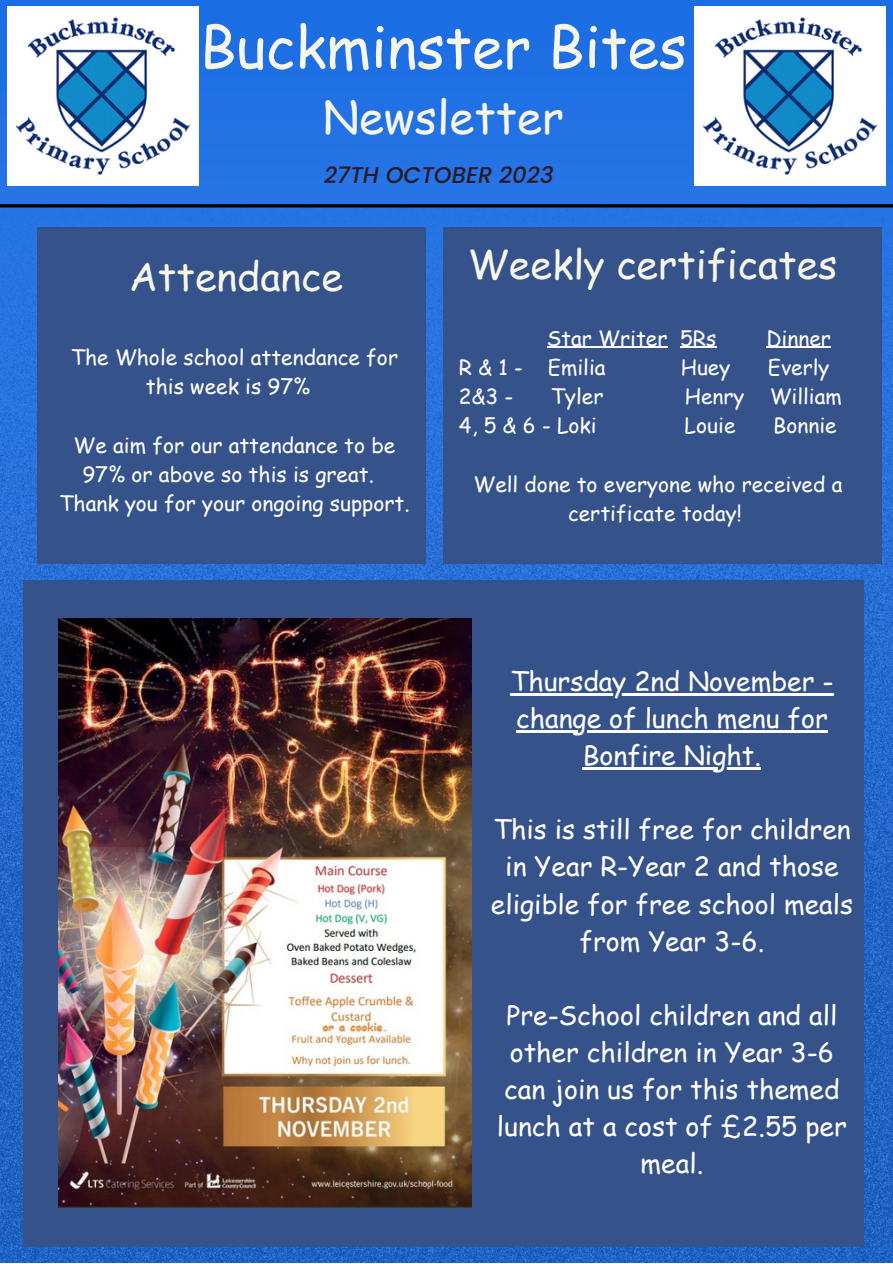
<style>
.page{position:relative;width:893px;height:1264px;background:#fff}
.page>*{position:absolute;margin:0;border:0;box-sizing:border-box;transform-origin:0 0}
.t1{font:57.3px "Comic Sans MS";color:#f6f6e9}
.t2{font:45.3px "Comic Sans MS";color:#f6f6e9}
.t3{font:39.3px "Comic Sans MS";color:#f6f6e9}
.t4{font:26.55px/37px "Comic Sans MS";color:#fff;text-align:center}
.t5{font:italic 500 22.8px "Poppins";color:#291b25}
.t6{font:21px/29.2px "Comic Sans MS";color:#fff;text-align:center}
</style>
<div class="page">
<img style="left:0;top:0;width:892px;height:1262px">
<div style="left:37px;top:227px;width:388px;height:337px;background:#36528b"></div>
<img style="left:7px;top:6px;width:191px;height:179px">
<hr style="left:0;top:204px;width:892px;height:3px;background:#000">
<img style="left:694px;top:6px;width:191px;height:179px">
<div style="left:443px;top:227px;width:439px;height:337px;background:#36528b"></div>
<div style="left:23px;top:580px;width:840px;height:666px;background:#36528b"></div>
<img style="left:59px;top:618px;width:412px;height:589px">
<hr style="left:546px;top:347px;width:121px;height:1px;background:#fff">
<hr style="left:680px;top:347px;width:36px;height:1px;background:#fff">
<hr style="left:766px;top:347px;width:65px;height:1px;background:#fff">
<hr style="left:510px;top:693px;width:323px;height:2px;background:#fff">
<hr style="left:516px;top:730px;width:311px;height:2px;background:#fff">
<hr style="left:583px;top:767px;width:178px;height:2px;background:#fff">
<p class="t1" style="left:200px;top:5px;width:488px">Buckminster Bites</p>
<p class="t2" style="left:323px;top:84px;width:242px">Newsletter</p>
<p class="t5" style="left:324px;top:159px;width:231px">27TH OCTOBER 2023</p>
<p class="t3" style="left:129px;top:248px;width:215px">Attendance</p>
<p class="t6" style="left:71px;top:342px;width:328px">The Whole school attendance for this week is 97%</p>
<p class="t6" style="left:59px;top:429px;width:352px">We aim for our attendance to be<br>97% or above so this is great.<br>Thank you for your ongoing support.</p>
<p class="t3" style="left:468px;top:236px;width:371px">Weekly certificates</p>
<p class="t6" style="left:546px;top:322px;width:171px">Star Writer 5Rs</p>
<p class="t6" style="left:766px;top:322px;width:66px">Dinner</p>
<p class="t6" style="left:459px;top:352px;width:148px">R &amp; 1 - Emilia</p>
<p class="t6" style="left:680px;top:352px;width:51px">Huey</p>
<p class="t6" style="left:767px;top:352px;width:63px">Everly</p>
<p class="t6" style="left:459px;top:381px;width:56px">2&amp;3 -</p>
<p class="t6" style="left:551px;top:381px;width:54px">Tyler</p>
<p class="t6" style="left:685px;top:381px;width:158px">Henry William</p>
<p class="t6" style="left:459px;top:410px;width:139px">4,5&amp;6-Loki</p>
<p class="t6" style="left:684px;top:410px;width:52px">Louie</p>
<p class="t6" style="left:773px;top:410px;width:65px">Bonnie</p>
<p class="t6" style="left:473px;top:469px;width:370px">Well done to everyone who received a certificate today!</p>
<p class="t4" style="left:510px;top:661px;width:324px">Thursday 2nd November - change of lunch menu for<br>Bonfire Night.</p>
<p class="t4" style="left:491px;top:810px;width:363px">This is still free for children in Year R-Year 2 and those eligible for free school meals from Year 3-6.</p>
<p class="t4" style="left:497px;top:995px;width:351px">Pre-School children and all other children in Year 3-6 can join us for this themed lunch at a cost of £2.55 per meal.</p>
</div>
